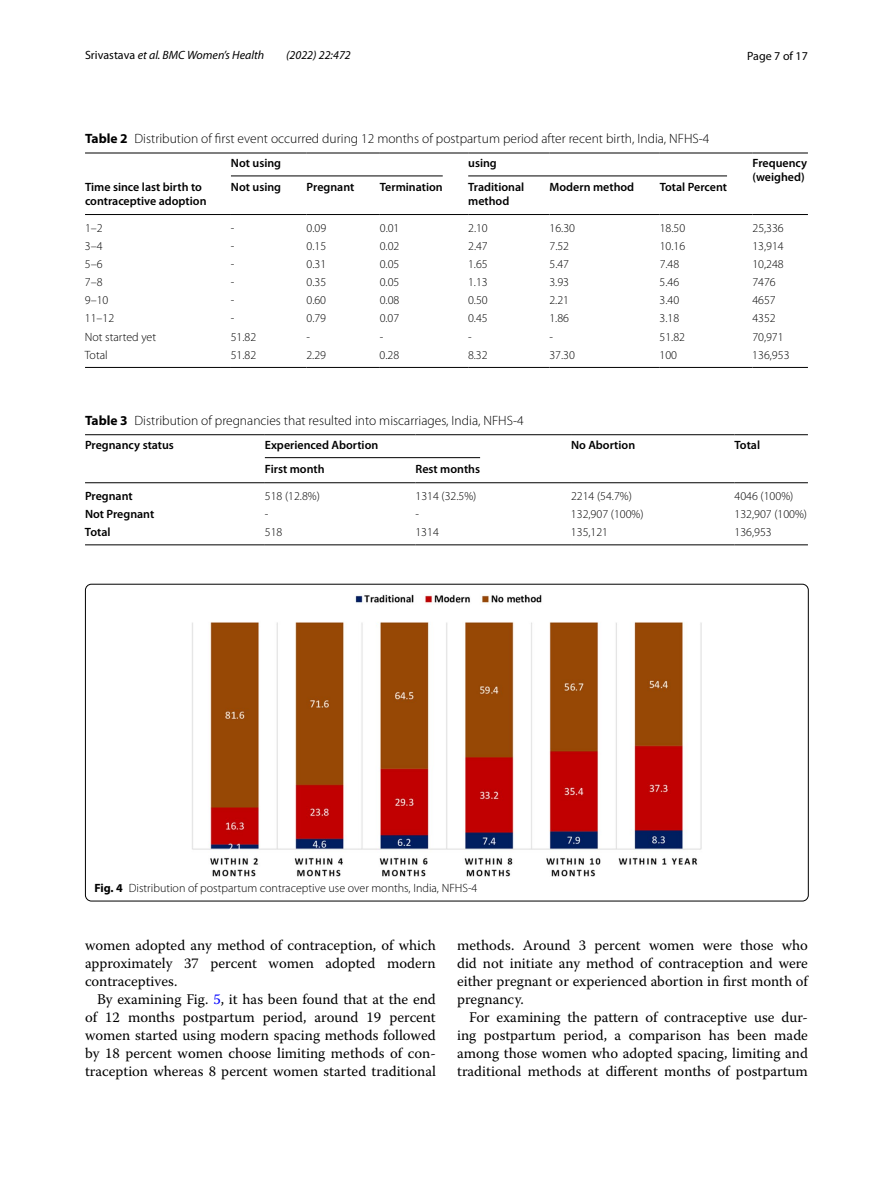
<style>
.page{position:relative;width:893px;height:1187px;background:#fff}
.page>*{position:absolute;margin:0;border:0;box-sizing:border-box;transform-origin:0 0}
.t1{font:14.7px/18px "Warnock Pro";color:#000;text-align:justify}
.t2{font:300 13.5px "Myriad Pro";color:#000}
.t3{font:300 12px "Myriad Pro";color:#000}
.t4{font:600 12px/13.5px "Myriad Pro";color:#000}
.t5{font:italic 12px "Myriad Pro";color:#000}
.t6{font:12px "Myriad Pro";color:#000}
.s1{font-style:normal}
.s2{font-weight:700}
.s3{color:#00f}
</style>
<div class="page">
<hr style="left:85px;top:153px;width:146px;height:1px;background:#000">
<hr style="left:231px;top:153px;width:76px;height:1px;background:#000">
<hr style="left:307px;top:153px;width:73px;height:1px;background:#000">
<hr style="left:380px;top:153px;width:88px;height:1px;background:#000">
<hr style="left:468px;top:153px;width:82px;height:1px;background:#000">
<hr style="left:550px;top:153px;width:110px;height:1px;background:#000">
<hr style="left:660px;top:153px;width:92px;height:1px;background:#000">
<hr style="left:752px;top:153px;width:56px;height:1px;background:#000">
<hr style="left:752px;top:214px;width:56px;height:1px;background:#000">
<hr style="left:85px;top:214px;width:146px;height:1px;background:#000">
<hr style="left:231px;top:214px;width:76px;height:1px;background:#000">
<hr style="left:307px;top:214px;width:73px;height:1px;background:#000">
<hr style="left:380px;top:214px;width:88px;height:1px;background:#000">
<hr style="left:468px;top:214px;width:82px;height:1px;background:#000">
<hr style="left:550px;top:214px;width:110px;height:1px;background:#000">
<hr style="left:660px;top:214px;width:92px;height:1px;background:#000">
<hr style="left:85px;top:367px;width:146px;height:1px;background:#000">
<hr style="left:231px;top:367px;width:76px;height:1px;background:#000">
<hr style="left:307px;top:367px;width:73px;height:1px;background:#000">
<hr style="left:380px;top:367px;width:88px;height:1px;background:#000">
<hr style="left:468px;top:367px;width:82px;height:1px;background:#000">
<hr style="left:550px;top:367px;width:110px;height:1px;background:#000">
<hr style="left:660px;top:367px;width:92px;height:1px;background:#000">
<hr style="left:752px;top:367px;width:56px;height:1px;background:#000">
<hr style="left:231px;top:176px;width:212px;height:1px;background:#000">
<hr style="left:468px;top:176px;width:259px;height:1px;background:#000">
<hr style="left:85px;top:434px;width:180px;height:1px;background:#000">
<hr style="left:85px;top:482px;width:180px;height:1px;background:#000">
<hr style="left:265px;top:434px;width:150px;height:1px;background:#000">
<hr style="left:415px;top:434px;width:156px;height:1px;background:#000">
<hr style="left:571px;top:434px;width:164px;height:1px;background:#000">
<hr style="left:571px;top:482px;width:164px;height:1px;background:#000">
<hr style="left:735px;top:434px;width:73px;height:1px;background:#000">
<hr style="left:735px;top:482px;width:73px;height:1px;background:#000">
<hr style="left:265px;top:482px;width:150px;height:1px;background:#000">
<hr style="left:415px;top:482px;width:156px;height:1px;background:#000">
<hr style="left:85px;top:544px;width:180px;height:1px;background:#000">
<hr style="left:265px;top:544px;width:150px;height:1px;background:#000">
<hr style="left:415px;top:544px;width:156px;height:1px;background:#000">
<hr style="left:571px;top:544px;width:164px;height:1px;background:#000">
<hr style="left:735px;top:544px;width:73px;height:1px;background:#000">
<hr style="left:265px;top:457px;width:215px;height:1px;background:#000">
<img style="left:192px;top:594px;width:510px;height:282px">
<p class="t5" style="left:85px;top:48px;width:181px"><span class="s1">Srivastava</span> et al. BMC Women’s Health</p>
<p class="t5" style="left:286px;top:48px;width:66px">(2022) 22:472</p>
<p class="t6" style="left:747px;top:48px;width:62px">Page 7 of 17</p>
<p class="t2" style="left:85px;top:131px;width:626px"><span class="s2">Table 2</span> Distribution of first event occurred during 12 months of postpartum period after recent birth, India, NFHS-4</p>
<p class="t4" style="left:231px;top:156px;width:52px">Not using</p>
<p class="t4" style="left:468px;top:156px;width:30px">using</p>
<p class="t4" style="left:752px;top:156px;width:56px">Frequency (weighed)</p>
<p class="t4" style="left:85px;top:180px;width:123px">Time since last birth to contraceptive adoption</p>
<p class="t4" style="left:231px;top:180px;width:52px">Not using</p>
<p class="t4" style="left:307px;top:180px;width:49px">Pregnant</p>
<p class="t4" style="left:380px;top:180px;width:64px">Termination</p>
<p class="t4" style="left:468px;top:180px;width:58px">Traditional method</p>
<p class="t4" style="left:550px;top:180px;width:86px">Modern method</p>
<p class="t4" style="left:660px;top:180px;width:69px">Total Percent</p>
<p class="t3" style="left:85px;top:221px;width:19px">1–2</p>
<p class="t3" style="left:231px;top:221px;width:5px">-</p>
<p class="t3" style="left:307px;top:221px;width:21px">0.09</p>
<p class="t3" style="left:380px;top:221px;width:21px">0.01</p>
<p class="t3" style="left:468px;top:221px;width:21px">2.10</p>
<p class="t3" style="left:549px;top:221px;width:27px">16.30</p>
<p class="t3" style="left:660px;top:221px;width:27px">18.50</p>
<p class="t3" style="left:752px;top:221px;width:33px">25,336</p>
<p class="t3" style="left:85px;top:239px;width:19px">3–4</p>
<p class="t3" style="left:231px;top:239px;width:5px">-</p>
<p class="t3" style="left:307px;top:239px;width:21px">0.15</p>
<p class="t3" style="left:380px;top:239px;width:21px">0.02</p>
<p class="t3" style="left:468px;top:239px;width:21px">2.47</p>
<p class="t3" style="left:549px;top:239px;width:21px">7.52</p>
<p class="t3" style="left:660px;top:239px;width:27px">10.16</p>
<p class="t3" style="left:752px;top:239px;width:33px">13,914</p>
<p class="t3" style="left:85px;top:257px;width:19px">5–6</p>
<p class="t3" style="left:231px;top:257px;width:5px">-</p>
<p class="t3" style="left:307px;top:257px;width:21px">0.31</p>
<p class="t3" style="left:380px;top:257px;width:21px">0.05</p>
<p class="t3" style="left:468px;top:257px;width:21px">1.65</p>
<p class="t3" style="left:549px;top:257px;width:21px">5.47</p>
<p class="t3" style="left:660px;top:257px;width:21px">7.48</p>
<p class="t3" style="left:752px;top:257px;width:33px">10,248</p>
<p class="t3" style="left:85px;top:275px;width:19px">7–8</p>
<p class="t3" style="left:231px;top:275px;width:5px">-</p>
<p class="t3" style="left:307px;top:275px;width:21px">0.35</p>
<p class="t3" style="left:380px;top:275px;width:21px">0.05</p>
<p class="t3" style="left:468px;top:275px;width:21px">1.13</p>
<p class="t3" style="left:549px;top:275px;width:21px">3.93</p>
<p class="t3" style="left:660px;top:275px;width:21px">5.46</p>
<p class="t3" style="left:752px;top:275px;width:25px">7476</p>
<p class="t3" style="left:85px;top:294px;width:25px">9–10</p>
<p class="t3" style="left:231px;top:294px;width:5px">-</p>
<p class="t3" style="left:306px;top:294px;width:21px">0.60</p>
<p class="t3" style="left:380px;top:294px;width:21px">0.08</p>
<p class="t3" style="left:468px;top:294px;width:21px">0.50</p>
<p class="t3" style="left:549px;top:294px;width:21px">2.21</p>
<p class="t3" style="left:660px;top:294px;width:21px">3.40</p>
<p class="t3" style="left:752px;top:294px;width:25px">4657</p>
<p class="t3" style="left:85px;top:312px;width:31px">11–12</p>
<p class="t3" style="left:231px;top:312px;width:5px">-</p>
<p class="t3" style="left:306px;top:312px;width:21px">0.79</p>
<p class="t3" style="left:380px;top:312px;width:21px">0.07</p>
<p class="t3" style="left:468px;top:312px;width:21px">0.45</p>
<p class="t3" style="left:549px;top:312px;width:21px">1.86</p>
<p class="t3" style="left:660px;top:312px;width:21px">3.18</p>
<p class="t3" style="left:752px;top:312px;width:25px">4352</p>
<p class="t3" style="left:85px;top:330px;width:73px">Not started yet</p>
<p class="t3" style="left:231px;top:330px;width:27px">51.82</p>
<p class="t3" style="left:306px;top:330px;width:5px">-</p>
<p class="t3" style="left:380px;top:330px;width:5px">-</p>
<p class="t3" style="left:468px;top:330px;width:5px">-</p>
<p class="t3" style="left:549px;top:330px;width:5px">-</p>
<p class="t3" style="left:660px;top:330px;width:27px">51.82</p>
<p class="t3" style="left:752px;top:330px;width:33px">70,971</p>
<p class="t3" style="left:85px;top:348px;width:24px">Total</p>
<p class="t3" style="left:231px;top:348px;width:27px">51.82</p>
<p class="t3" style="left:306px;top:348px;width:21px">2.29</p>
<p class="t3" style="left:380px;top:348px;width:21px">0.28</p>
<p class="t3" style="left:468px;top:348px;width:21px">8.32</p>
<p class="t3" style="left:549px;top:348px;width:27px">37.30</p>
<p class="t3" style="left:660px;top:348px;width:19px">100</p>
<p class="t3" style="left:752px;top:348px;width:39px">136,953</p>
<p class="t2" style="left:85px;top:413px;width:440px"><span class="s2">Table 3</span> Distribution of pregnancies that resulted into miscarriages, India, NFHS-4</p>
<p class="t4" style="left:85px;top:438px;width:90px">Pregnancy status</p>
<p class="t4" style="left:265px;top:438px;width:115px">Experienced Abortion</p>
<p class="t4" style="left:571px;top:438px;width:66px">No Abortion</p>
<p class="t4" style="left:734px;top:438px;width:27px">Total</p>
<p class="t4" style="left:265px;top:462px;width:61px">First month</p>
<p class="t4" style="left:415px;top:462px;width:66px">Rest months</p>
<p class="t4" style="left:85px;top:489px;width:49px">Pregnant</p>
<p class="t3" style="left:265px;top:489px;width:57px">518 (12.8%)</p>
<p class="t3" style="left:415px;top:489px;width:62px">1314 (32.5%)</p>
<p class="t3" style="left:571px;top:489px;width:62px">2214 (54.7%)</p>
<p class="t3" style="left:734px;top:489px;width:60px">4046 (100%)</p>
<p class="t4" style="left:85px;top:507px;width:71px">Not Pregnant</p>
<p class="t3" style="left:265px;top:507px;width:5px">-</p>
<p class="t3" style="left:415px;top:507px;width:5px">-</p>
<p class="t3" style="left:571px;top:507px;width:74px">132,907 (100%)</p>
<p class="t3" style="left:734px;top:507px;width:74px">132,907 (100%)</p>
<p class="t4" style="left:85px;top:525px;width:27px">Total</p>
<p class="t3" style="left:265px;top:525px;width:19px">518</p>
<p class="t3" style="left:415px;top:525px;width:25px">1314</p>
<p class="t3" style="left:571px;top:525px;width:39px">135,121</p>
<p class="t3" style="left:734px;top:525px;width:39px">136,953</p>
<p class="t3" style="left:94px;top:881px;width:384px"><span class="s2">Fig. 4</span> Distribution of postpartum contraceptive use over months, India, NFHS-4</p>
<p class="t1" style="left:85px;top:936px;width:352px">women adopted any method of contraception, of which approximately 37 percent women adopted modern contraceptives.</p>
<p class="t1" style="left:85px;top:990px;width:352px;text-indent:12px">By examining Fig. <span class="s3">5</span>, it has been found that at the end of 12 months postpartum period, around 19 percent women started using modern spacing methods followed by 18 percent women choose limiting methods of con&shy;traception whereas 8 percent women started traditional</p>
<p class="t1" style="left:457px;top:936px;width:352px">methods. Around 3 percent women were those who did not initiate any method of contraception and were either pregnant or experienced abortion in first month of pregnancy.</p>
<p class="t1" style="left:457px;top:1008px;width:352px;text-indent:12px">For examining the pattern of contraceptive use dur&shy;ing postpartum period, a comparison has been made among those women who adopted spacing, limiting and traditional methods at different months of postpartum</p>
</div>
